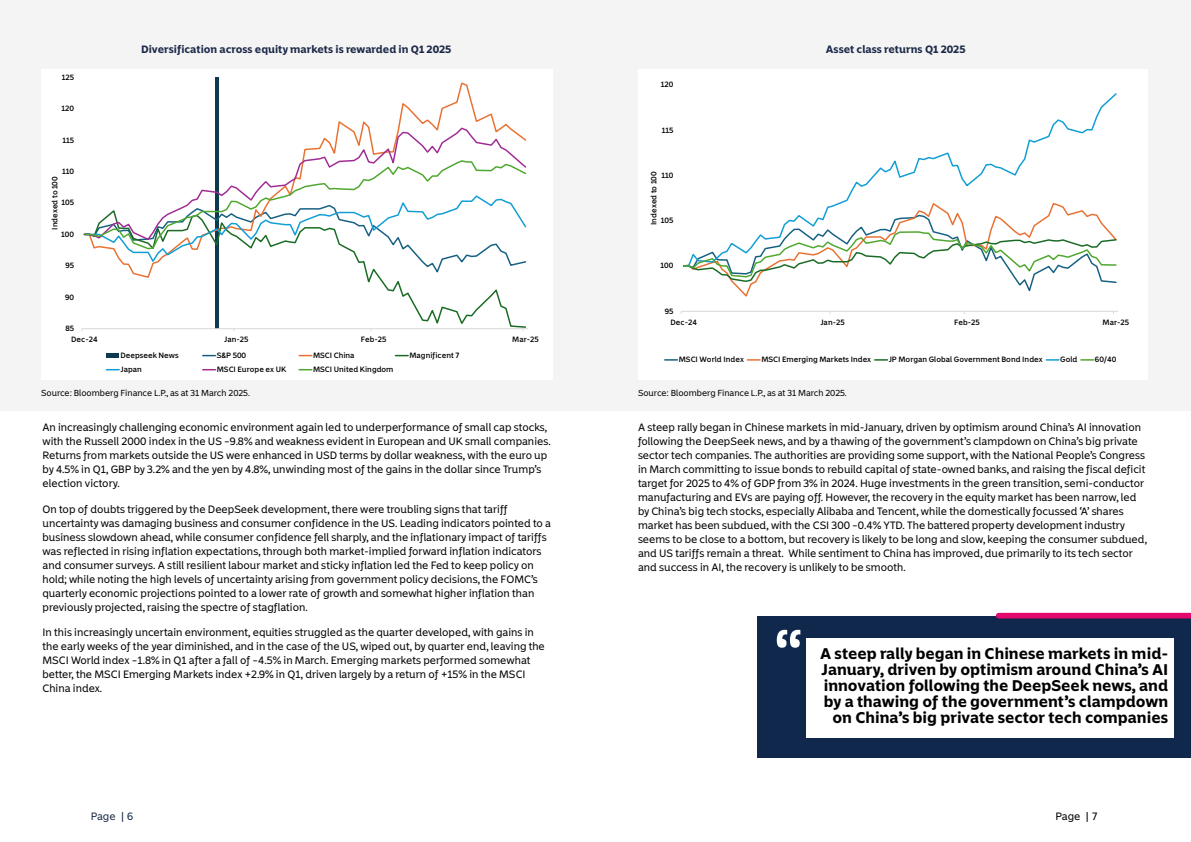
<style>
.page{position:relative;width:1191px;height:842px;background:#fff}
.page>*{position:absolute;margin:0;border:0;box-sizing:border-box;transform-origin:0 0}
.t1{font:72px "The Curve";color:#fff}
.t2{font:700 16px/16px "The Curve";color:#000;text-align:right}
.t3{font:11px/14px "The Curve";color:#000}
.t4{font:700 11px "The Curve";color:#1c2948}
.t5{font:11px "The Curve";color:#1c2948}
.t6{font:9px "The Curve";color:#000}
.t7{font:500 7.9px "The Curve";color:#000}
</style>
<div class="page">
<div style="left:757px;top:616px;width:434px;height:141px;background:#10284c"></div>
<div style="left:0;top:0;width:1191px;height:410px;background:#f4f4f4"></div>
<svg style="left:996px;top:613px;width:195px;height:5px"></svg>
<div style="left:638px;top:69px;width:509px;height:311px;background:#fff"></div>
<hr style="left:681px;top:311px;width:437px;height:1px;background:#d9d9d9">
<svg style="left:824px;top:93px;width:293px;height:121px"></svg>
<svg style="left:683px;top:214px;width:434px;height:81px"></svg>
<svg style="left:665px;top:359px;width:12px;height:2px"></svg>
<svg style="left:747px;top:359px;width:13px;height:2px"></svg>
<svg style="left:874px;top:359px;width:13px;height:2px"></svg>
<svg style="left:1046px;top:359px;width:13px;height:2px"></svg>
<svg style="left:1081px;top:359px;width:12px;height:2px"></svg>
<div style="left:806px;top:638px;width:368px;height:99px;background:#fff"></div>
<div style="left:41px;top:69px;width:512px;height:311px;background:#fff"></div>
<hr style="left:215px;top:77px;width:3px;height:252px;background:#0d3a4e">
<hr style="left:82px;top:328px;width:446px;height:1px;background:#d9d9d9">
<svg style="left:218px;top:81px;width:292px;height:46px"></svg>
<svg style="left:137px;top:275px;width:390px;height:54px"></svg>
<svg style="left:113px;top:250px;width:414px;height:25px"></svg>
<svg style="left:218px;top:127px;width:309px;height:32px"></svg>
<svg style="left:83px;top:159px;width:444px;height:91px"></svg>
<div style="left:106px;top:353px;width:13px;height:5px;background:#0d3a4e"></div>
<svg style="left:203px;top:355px;width:12px;height:1px"></svg>
<svg style="left:299px;top:355px;width:13px;height:1px"></svg>
<svg style="left:395px;top:355px;width:13px;height:1px"></svg>
<svg style="left:106px;top:369px;width:13px;height:1px"></svg>
<svg style="left:203px;top:369px;width:12px;height:1px"></svg>
<svg style="left:299px;top:369px;width:13px;height:1px"></svg>
<p class="t7" style="left:62px;top:72px;width:14px">125</p>
<p class="t7" style="left:62px;top:104px;width:14px">120</p>
<p class="t7" style="left:62px;top:135px;width:13px">115</p>
<p class="t7" style="left:62px;top:166px;width:13px">110</p>
<p class="t7" style="left:50px;top:230px;width:55px;rotate:-90deg">Indexed to 100</p>
<p class="t7" style="left:61px;top:198px;width:14px">105</p>
<p class="t7" style="left:61px;top:229px;width:14px">100</p>
<p class="t7" style="left:65px;top:261px;width:10px">95</p>
<p class="t7" style="left:65px;top:292px;width:10px">90</p>
<p class="t7" style="left:65px;top:323px;width:10px">85</p>
<p class="t4" style="left:141px;top:42px;width:312px">Diversification across equity markets is rewarded in Q1 2025</p>
<p class="t7" style="left:71px;top:334px;width:28px">Dec-24</p>
<p class="t7" style="left:224px;top:334px;width:26px">Jan-25</p>
<p class="t7" style="left:361px;top:334px;width:27px">Feb-25</p>
<p class="t7" style="left:512px;top:334px;width:28px">Mar-25</p>
<p class="t7" style="left:120px;top:350px;width:60px">Deepseek News</p>
<p class="t7" style="left:217px;top:350px;width:31px">S&amp;P 500</p>
<p class="t7" style="left:313px;top:350px;width:43px">MSCI China</p>
<p class="t7" style="left:409px;top:350px;width:51px">Magnificent 7</p>
<p class="t7" style="left:120px;top:364px;width:23px">Japan</p>
<p class="t7" style="left:217px;top:364px;width:71px">MSCI Europe ex UK</p>
<p class="t7" style="left:313px;top:364px;width:82px">MSCI United Kingdom</p>
<p class="t6" style="left:41px;top:388px;width:210px">Source: Bloomberg Finance L.P., as at 31 March 2025.</p>
<p class="t3" style="left:43px;top:420px;width:510px">An increasingly challenging economic environment again led to underperformance of small cap stocks, with the Russell 2000 index in the US –9.8% and weakness evident in European and UK small companies.<br>Returns from markets outside the US were enhanced in USD terms by dollar weakness, with the euro up by 4.5% in Q1, GBP by 3.2% and the yen by 4.8%, unwinding most of the gains in the dollar since Trump’s election victory.</p>
<p class="t3" style="left:43px;top:502px;width:510px">On top of doubts triggered by the DeepSeek development, there were troubling signs that tariff uncertainty was damaging business and consumer confidence in the US. Leading indicators pointed to a business slowdown ahead, while consumer confidence fell sharply, and the inflationary impact of tariffs was reflected in rising inflation expectations, through both market-implied forward inflation indicators and consumer surveys. A still resilient labour market and sticky inflation led the Fed to keep policy on hold; while noting the high levels of uncertainty arising from government policy decisions, the FOMC’s quarterly economic projections pointed to a lower rate of growth and somewhat higher inflation than previously projected, raising the spectre of stagflation.</p>
<p class="t3" style="left:43px;top:625px;width:504px">In this increasingly uncertain environment, equities struggled as the quarter developed, with gains in the early weeks of the year diminished, and in the case of the US, wiped out, by quarter end, leaving the MSCI World index –1.8% in Q1 after a fall of –4.5% in March. Emerging markets performed somewhat better, the MSCI Emerging Markets index +2.9% in Q1, driven largely by a return of +15% in the MSCI China index.</p>
<p class="t7" style="left:661px;top:80px;width:14px">120</p>
<p class="t7" style="left:661px;top:125px;width:13px">115</p>
<p class="t7" style="left:649px;top:225px;width:55px;rotate:-90deg">Indexed to 100</p>
<p class="t7" style="left:661px;top:170px;width:13px">110</p>
<p class="t7" style="left:661px;top:216px;width:14px">105</p>
<p class="t7" style="left:660px;top:261px;width:14px">100</p>
<p class="t7" style="left:665px;top:306px;width:10px">95</p>
<p class="t4" style="left:826px;top:42px;width:141px">Asset class returns Q1 2025</p>
<p class="t7" style="left:670px;top:317px;width:28px">Dec-24</p>
<p class="t7" style="left:820px;top:317px;width:26px">Jan-25</p>
<p class="t7" style="left:954px;top:317px;width:27px">Feb-25</p>
<p class="t7" style="left:1102px;top:317px;width:28px">Mar-25</p>
<p class="t7" style="left:679px;top:355px;width:67px">MSCI World Index</p>
<p class="t7" style="left:761px;top:355px;width:111px">MSCI Emerging Markets Index</p>
<p class="t7" style="left:888px;top:355px;width:155px">JP Morgan Global Government Bond Index</p>
<p class="t7" style="left:1060px;top:355px;width:19px">Gold</p>
<p class="t7" style="left:1095px;top:355px;width:23px">60/40</p>
<p class="t6" style="left:638px;top:388px;width:210px">Source: Bloomberg Finance L.P., as at 31 March 2025.</p>
<p class="t3" style="left:638px;top:420px;width:510px">A steep rally began in Chinese markets in mid-January, driven by optimism around China’s AI innovation following the DeepSeek news, and by a thawing of the government’s clampdown on China’s big private sector tech companies. The authorities are providing some support, with the National People’s Congress in March committing to issue bonds to rebuild capital of state-owned banks, and raising the fiscal deficit target for 2025 to 4% of GDP from 3% in 2024. Huge investments in the green transition, semi-conductor manufacturing and EVs are paying off. However, the recovery in the equity market has been narrow, led by China’s big tech stocks, especially Alibaba and Tencent, while the domestically focussed ‘A’ shares market has been subdued, with the CSI 300 –0.4% YTD. The battered property development industry seems to be close to a bottom, but recovery is likely to be long and slow, keeping the consumer subdued, and US tariffs remain a threat. While sentiment to China has improved, due primarily to its tech sector and success in AI, the recovery is unlikely to be smooth.</p>
<h1 class="t1" style="left:774px;top:613px;width:30px">“</h1>
<h2 class="t2" style="left:820px;top:645px;width:350px">A steep rally began in Chinese markets in mid-January, driven by optimism around China’s AI innovation following the DeepSeek news, and by a thawing of the government’s clampdown on China’s big private sector tech companies</h2>
<p class="t5" style="left:91px;top:809px;width:44px">Page | 6</p>
<p class="t3" style="left:1055px;top:809px;width:43px">Page | 7</p>
</div>
